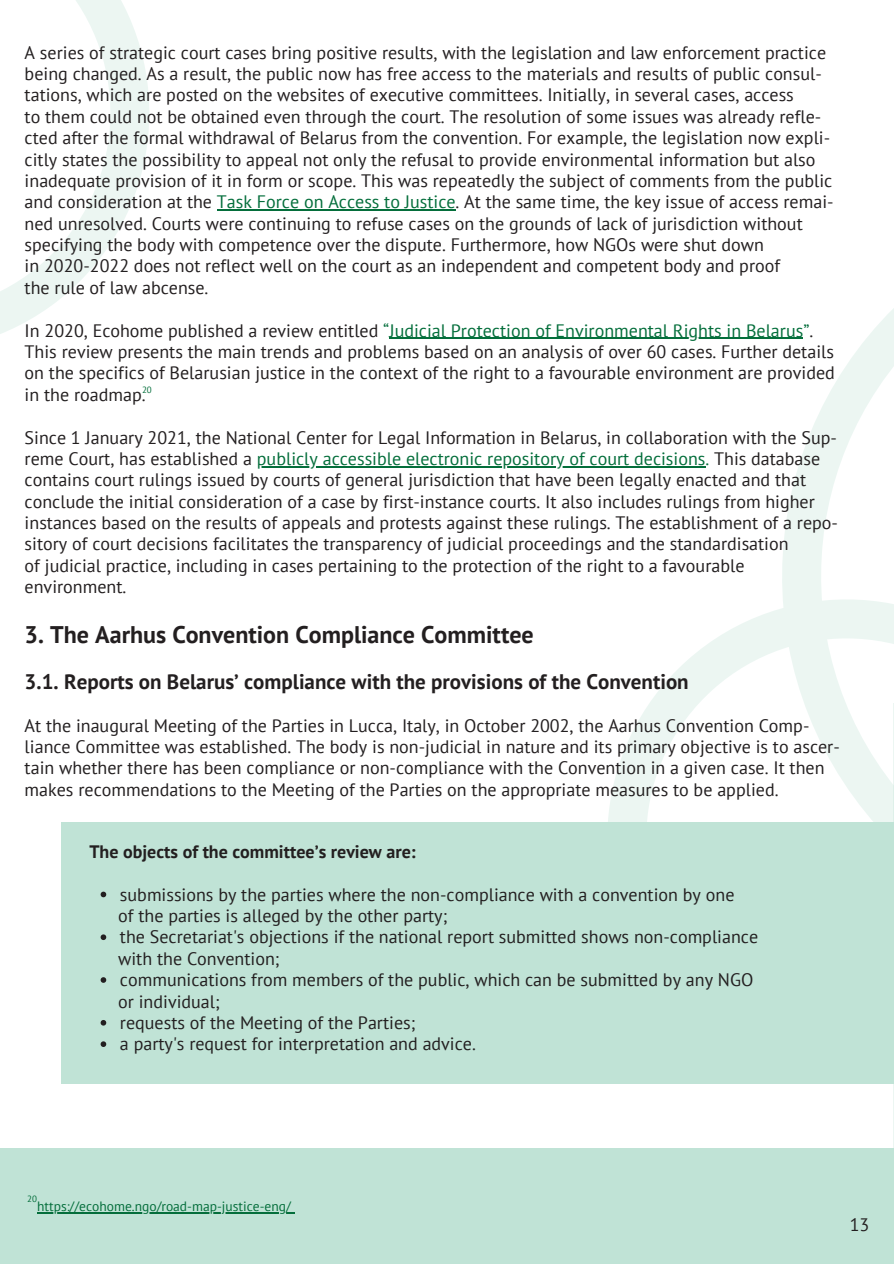
<style>
.page{position:relative;width:894px;height:1264px;background:#fff}
.page>*{position:absolute;margin:0;border:0;box-sizing:border-box;transform-origin:0 0}
.t1{font:700 24px "PT Sans";color:#231f20}
.t2{font:700 21px "PT Sans";color:#231f20}
.t3{font:18px/21.3px "PT Sans";color:#231f20}
.t4{font:18px "PT Sans";color:#046e3b}
.t5{font:700 18px "PT Sans";color:#231f20}
.t6{font:13.5px "PT Sans";color:#046e3b}
.t7{font:9px "PT Sans";color:#046e3b}
.s1{color:#046e3b}
.s2{color:#231f20}
</style>
<div class="page">
<svg style="left:739px;top:309px;width:154px;height:263px"></svg>
<svg style="left:608px;top:572px;width:285px;height:250px"></svg>
<svg style="left:0;top:0;width:149px;height:334px"></svg>
<hr style="left:217px;top:209px;width:238px;height:1px;background:#046e3b">
<hr style="left:389px;top:338px;width:414px;height:1px;background:#046e3b">
<hr style="left:257px;top:466px;width:448px;height:1px;background:#046e3b">
<div style="left:0;top:1147px;width:893px;height:116px;background:#c0e3d6"></div>
<hr style="left:37px;top:1212px;width:254px;height:1px;background:#046e3b">
<div style="left:61px;top:822px;width:832px;height:262px;background:#c0e3d6"></div>
<svg style="left:101px;top:891px;width:5px;height:6px"></svg>
<svg style="left:101px;top:934px;width:5px;height:6px"></svg>
<svg style="left:101px;top:977px;width:5px;height:5px"></svg>
<svg style="left:101px;top:1020px;width:5px;height:5px"></svg>
<svg style="left:101px;top:1041px;width:5px;height:5px"></svg>
<p class="t3" style="left:25px;top:41px;width:810px">A series of strategic court cases bring positive results, with the legislation and law enforcement practice being changed. As a result, the public now has free access to the materials and results of public consul&shy;tations, which are posted on the websites of executive committees. Initially, in several cases, access<br>to them could not be obtained even through the court. The resolution of some issues was already refle&shy;cted after the formal withdrawal of Belarus from the convention. For example, the legislation now expli&shy;citly states the possibility to appeal not only the refusal to provide environmental information but also inadequate provision of it in form or scope. This was repeatedly the subject of comments from the public and consideration at the <span class="s1">Task Force on Access to Justice</span>. At the same time, the key issue of access remai&shy;ned unresolved. Courts were continuing to refuse cases on the grounds of lack of jurisdiction without specifying the body with competence over the dispute. Furthermore, how NGOs were shut down<br>in 2020-2022 does not reflect well on the court as an independent and competent body and proof</p>
<h4 class="t3" style="left:25px;top:276px;width:185px">the rule of law abcense.</h4>
<h4 class="t4" style="left:25px;top:318px;width:790px"><span class="s2">In 2020, Ecohome published a review entitled</span> “Judicial Protection of Environmental Rights in Belarus”<span class="s2">.</span></h4>
<h4 class="t3" style="left:25px;top:340px;width:811px;text-align:justify">This review presents the main trends and problems based on an analysis of over 60 cases. Further details on the specifics of Belarusian justice in the context of the right to a favourable environment are provided in the roadmap.</h4>
<h4 class="t3" style="left:25px;top:426px;width:813px">Since 1 January 2021, the National Center for Legal Information in Belarus, in collaboration with the Sup&shy;reme Court, has established a <span class="s1">publicly accessible electronic repository of court decisions.</span> This database</h4>
<h4 class="t3" style="left:25px;top:469px;width:814px">contains court rulings issued by courts of general jurisdiction that have been legally enacted and that conclude the initial consideration of a case by first-instance courts. It also includes rulings from higher instances based on the results of appeals and protests against these rulings. The establishment of a repo&shy;sitory of court decisions facilitates the transparency of judicial proceedings and the standardisation<br>of judicial practice, including in cases pertaining to the protection of the right to a favourable environment.</h4>
<h4 class="t1" style="left:25px;top:618px;width:510px">3. The Aarhus Convention Compliance Committee</h4>
<h4 class="t2" style="left:25px;top:667px;width:665px">3.1. Reports on Belarus’ compliance with the provisions of the Convention</h4>
<h1 class="t3" style="left:25px;top:714px;width:816px">At the inaugural Meeting of the Parties in Lucca, Italy, in October 2002, the Aarhus Convention Comp&shy;liance Committee was established. The body is non-judicial in nature and its primary objective is to ascer&shy;tain whether there has been compliance or non-compliance with the Convention in a given case. It then makes recommendations to the Meeting of the Parties on the appropriate measures to be applied.</h1>
<p class="t7" style="left:142px;top:384px;width:11px">20</p>
<h3 class="t5" style="left:89px;top:839px;width:328px">The objects of the committee’s review are:</h3>
<p class="t3" style="left:120px;top:883px;width:615px">submissions by the parties where the non-compliance with a convention by one</p>
<h4 class="t3" style="left:118px;top:904px;width:330px">of the parties is alleged by the other party;</h4>
<p class="t3" style="left:120px;top:926px;width:639px">the Secretariat's objections if the national report submitted shows non-compliance</p>
<h4 class="t3" style="left:118px;top:947px;width:163px">with the Convention;</h4>
<p class="t3" style="left:120px;top:968px;width:634px">communications from members of the public, which can be submitted by any NGO</p>
<h4 class="t3" style="left:118px;top:990px;width:103px">or individual;</h4>
<p class="t3" style="left:120px;top:1011px;width:297px">requests of the Meeting of the Parties;</p>
<p class="t3" style="left:120px;top:1033px;width:357px">a party's request for interpretation and advice.</p>
<h2 class="t7" style="left:27px;top:1192px;width:11px">20</h2>
<h4 class="t6" style="left:37px;top:1197px;width:255px">https://ecohome.ngo/road-map-justice-eng/</h4>
<p class="t3" style="left:849px;top:1213px;width:21px">13</p>
</div>
